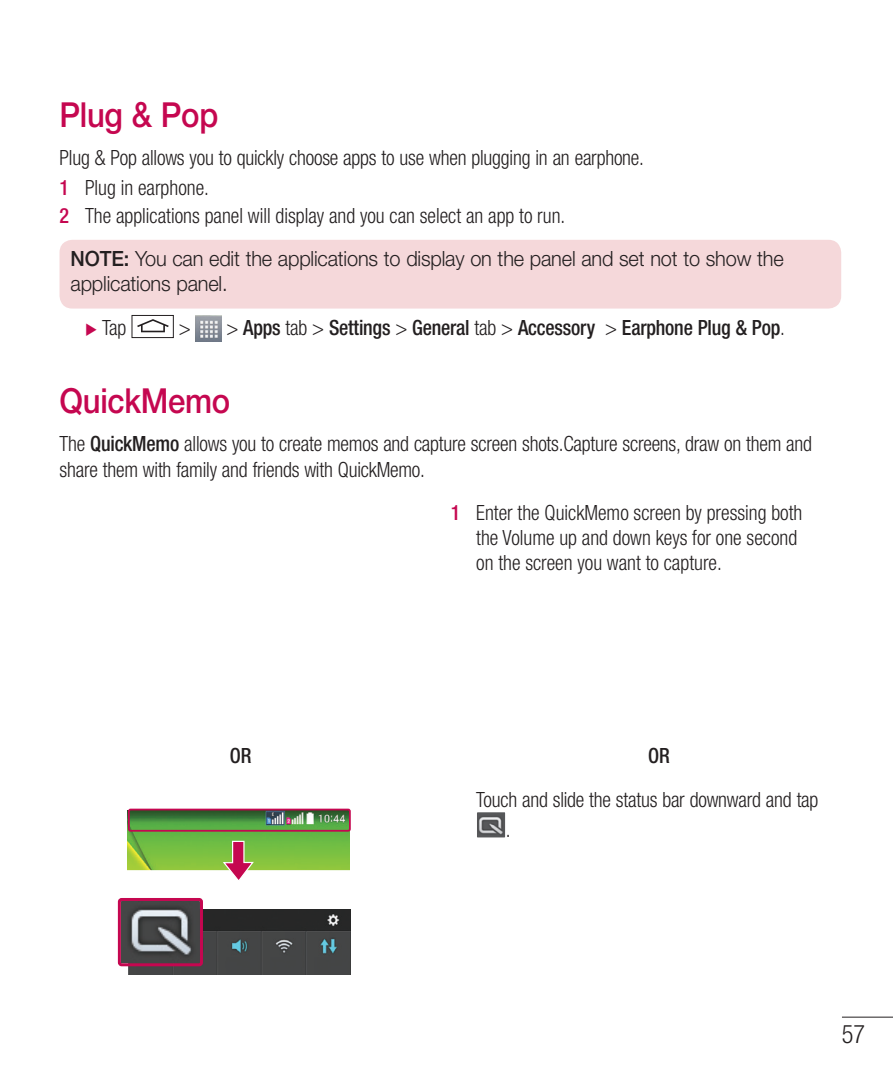
<style>
.page{position:relative;width:893px;height:1072px;background:#fff}
.page>*{position:absolute;margin:0;border:0;box-sizing:border-box;transform-origin:0 0}
.t1{font:500 34.5px "Helvetica Neue LT Pro";letter-spacing:-.01em;color:#c50750;scale:.9 1}
.t2{font:300 condensed 25.5px "Helvetica Neue LT Pro";color:#231f20;scale:.95 1}
.t3{font:300 condensed 21px/25.2px "Helvetica Neue LT Pro";letter-spacing:-.01em;color:#231f20;scale:.95 1}
.t4{font:300 21px/43.2px "Helvetica Neue LT Pro";letter-spacing:-.01em;color:#231f20;scale:.95 1}
.t5{font:500 condensed 21px "Helvetica Neue LT Pro";letter-spacing:-.01em;color:#231f20;scale:.95 1}
.s1{font-weight:500;color:#c50750}
.s2{font-weight:500;font-stretch:condensed;color:#c50750}
.s3{font-stretch:condensed}
.s4{font-weight:500}
.s5{color:#c50750}
.s6{font-weight:300}
</style>
<div class="page">
<hr style="left:842px;top:1016px;width:51px;height:1px;background:#231f20">
<div style="left:60px;top:240px;width:781px;height:68px;background:#f5d8da;border-radius:13px"></div>
<svg style="left:137px;top:319px;width:32px;height:14px"></svg>
<div style="left:132px;top:315px;width:42px;height:23px;border:1px solid #231f20"></div>
<img style="left:196px;top:316px;width:25px;height:25px">
<img style="left:128px;top:909px;width:223px;height:65px">
<img style="left:121px;top:901px;width:79px;height:62px">
<div style="left:118px;top:898px;width:85px;height:68px;border:3px solid #c50750;border-radius:2px"></div>
<img style="left:128px;top:811px;width:222px;height:59px">
<div style="left:128px;top:808px;width:223px;height:23px;border:2px solid #c50750;border-radius:2px"></div>
<svg style="left:222px;top:840px;width:33px;height:40px"></svg>
<img style="left:477px;top:812px;width:28px;height:25px">
<h1 class="t1" style="left:60px;top:102px;width:178px">Plug &amp; Pop</h1>
<p class="t3" style="left:60px;top:144px;width:617px;line-height:30.3px">Plug &amp; Pop allows you to quickly choose apps to use when plugging in an earphone.<br><span class="s1">1</span> Plug in earphone.</p>
<p class="t4" style="left:71px;top:196px;width:752px;text-indent:-11px"><span class="s2">2</span> <span class="s3">The applications panel will display and you can select an app to run.<br></span><span class="s4">NOTE:</span> You can edit the applications to display on the panel and set not to show the</p>
<p class="t4" style="left:71px;top:264px;width:167px">applications panel.</p>
<p class="t3" style="left:85px;top:317px;width:45px"><span class="s5">◆</span> Tap</p>
<p class="t5" style="left:179px;top:320px;width:639px"><span class="s6">&gt; &gt;</span> Apps <span class="s6">tab &gt;</span> Settings <span class="s6">&gt;</span> General <span class="s6">tab &gt;</span> Accessory <span class="s6">&gt;</span> Earphone Plug &amp; Pop<span class="s6">.</span></p>
<h1 class="t1" style="left:60px;top:389px;width:191px">QuickMemo</h1>
<p class="t3" style="left:60px;top:433px;width:794px">The <span class="s4">QuickMemo</span> allows you to create memos and capture screen shots.Capture screens, draw on them and share them with family and friends with QuickMemo.</p>
<p class="t5" style="left:230px;top:747px;width:24px">OR</p>
<p class="t3" style="left:476px;top:502px;width:345px;text-indent:-26px"><span class="s1">1</span> Enter the QuickMemo screen by pressing both the Volume up and down keys for one second on the screen you want to capture.</p>
<p class="t5" style="left:648px;top:747px;width:24px">OR</p>
<p class="t3" style="left:506px;top:787px;width:330px;line-height:29.4px;text-indent:-30px">Touch and slide the status bar downward and tap .</p>
<p class="t2" style="left:842px;top:1025px;width:26px">57</p>
</div>
